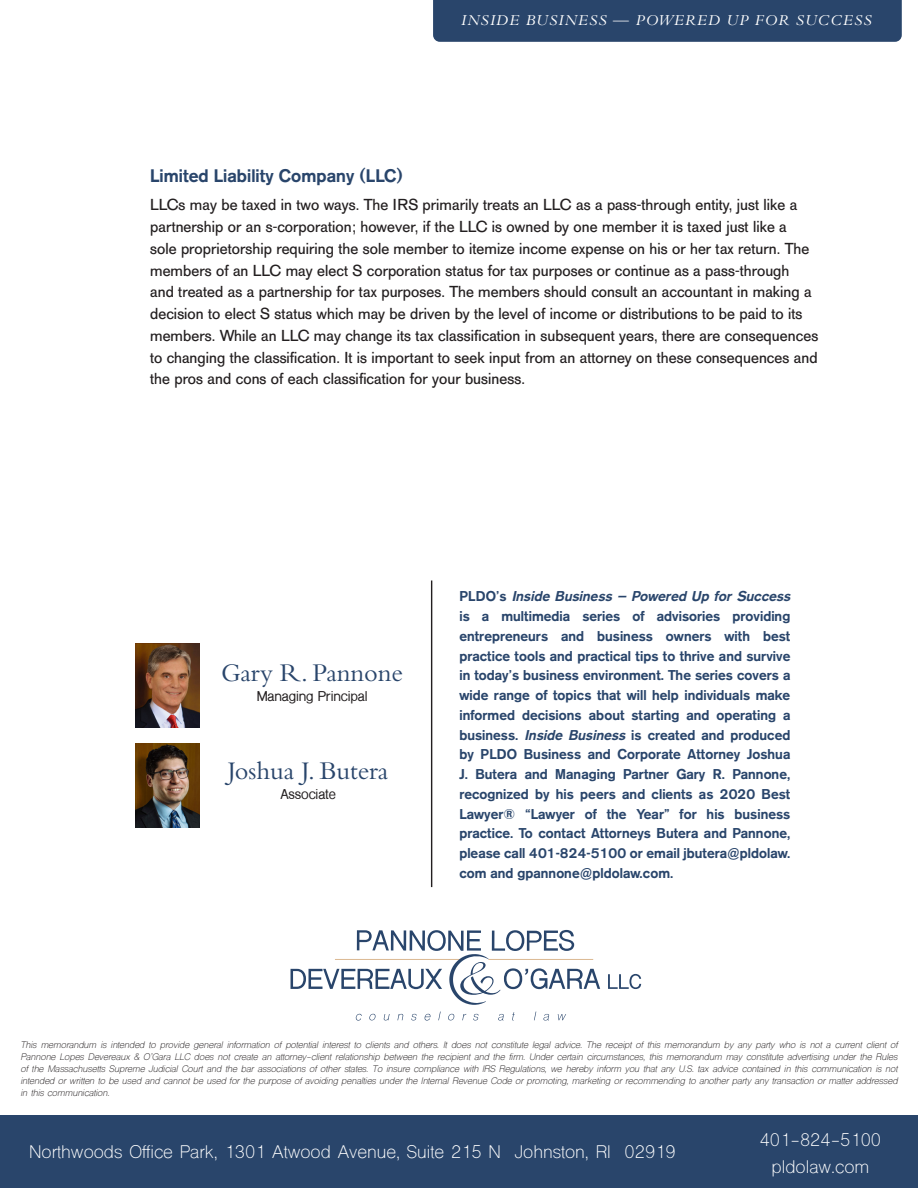
<style>
.page{position:relative;width:918px;height:1188px;background:#fff}
.page>*{position:absolute;margin:0;border:0;box-sizing:border-box;transform-origin:0 0}
.t1{font:26.4px "Bembo";letter-spacing:-.005em;color:#29456b}
.t2{font:500 18px "AG Old Face";letter-spacing:.005em;color:#29456b}
.t3{font:17.25px "Shree Dev 0714";color:#fff}
.t4{font:15.75px/21.8px "AG Old Face";letter-spacing:.005em;color:#231f20}
.t5{font:italic 15.75px "Bembo";letter-spacing:.07em;color:#fff}
.t6{font:500 14.1px/19.8px "AG Old Face";letter-spacing:.005em;color:#29456b}
.t7{font:700 13.2px "Shree Dev 0714";letter-spacing:-.01em;color:#231f20}
.t8{font:italic 9px/12px "Shree Dev 0714";letter-spacing:-.01em;color:#231f20;text-align:justify}
.s1{font-style:italic}
</style>
<div class="page">
<svg style="left:608px;top:974px;width:33px;height:15px"></svg>
<svg style="left:356px;top:1014px;width:6px;height:7px"></svg>
<svg style="left:369px;top:1014px;width:7px;height:6px"></svg>
<svg style="left:384px;top:1014px;width:6px;height:6px"></svg>
<svg style="left:397px;top:1014px;width:6px;height:6px"></svg>
<svg style="left:411px;top:1014px;width:6px;height:6px"></svg>
<svg style="left:424px;top:1014px;width:7px;height:7px"></svg>
<svg style="left:438px;top:1012px;width:3px;height:8px"></svg>
<svg style="left:448px;top:1014px;width:6px;height:6px"></svg>
<svg style="left:462px;top:1014px;width:4px;height:6px"></svg>
<svg style="left:473px;top:1014px;width:6px;height:6px"></svg>
<svg style="left:498px;top:1014px;width:6px;height:7px"></svg>
<svg style="left:512px;top:1012px;width:3px;height:9px"></svg>
<svg style="left:543px;top:1014px;width:6px;height:7px"></svg>
<svg style="left:558px;top:1014px;width:8px;height:6px"></svg>
<svg style="left:291px;top:930px;width:309px;height:75px"></svg>
<div style="left:0;top:1116px;width:918px;height:72px;background:#29456b"></div>
<img style="left:135px;top:643px;width:65px;height:84px">
<img style="left:135px;top:744px;width:65px;height:84px">
<div style="left:433px;top:0;width:469px;height:42px;background:#29456b"></div>
<hr style="left:431px;top:580px;width:1px;height:307px;background:#231f20">
<p class="t5" style="left:461px;top:11px;width:412px">INSIDE BUSINESS — POWERED UP FOR SUCCESS</p>
<p class="t2" style="left:150px;top:165px;width:254px">Limited Liability Company (LLC)</p>
<p class="t4" style="left:150px;top:194px;width:670px">LLCs may be taxed in two ways. The IRS primarily treats an LLC as a pass-through entity, just like a partnership or an s-corporation; however, if the LLC is owned by one member it is taxed just like a<br>sole proprietorship requiring the sole member to itemize income expense on his or her tax return. The members of an LLC may elect S corporation status for tax purposes or continue as a pass-through<br>and treated as a partnership for tax purposes. The members should consult an accountant in making a decision to elect S status which may be driven by the level of income or distributions to be paid to its members. While an LLC may change its tax classification in subsequent years, there are consequences to changing the classification. It is important to seek input from an attorney on these consequences and the pros and cons of each classification for your business.</p>
<p class="t1" style="left:221px;top:657px;width:184px">Gary R. Pannone</p>
<p class="t7" style="left:257px;top:688px;width:112px">Managing Principal</p>
<p class="t1" style="left:228px;top:756px;width:162px">Joshua J. Butera</p>
<p class="t7" style="left:280px;top:787px;width:57px">Associate</p>
<p class="t6" style="left:459px;top:587px;width:336px">P L D O ’ s <span class="s1">Inside Business – Powered Up for Success </span>is a multimedia series of advisories providing entrepreneurs and business owners with best practice tools and practical tips to thrive and survive in today’s business environment. The series covers a wide range of topics that will help individuals make informed decisions about starting and operating a business. <span class="s1">Inside Business</span> is created and produced by PLDO Business and Corporate Attorney Joshua J. Butera and Managing Partner Gary R. Pannone, recognized by his peers and clients as 2020 Best Lawyer® “Lawyer of the Year” for his business practice. To contact Attorneys Butera and Pannone, please call 401-824-5100 or email jbutera@pldolaw. com and gpannone@pldolaw.com.</p>
<p class="t8" style="left:21px;top:1040px;width:879px">This memorandum is intended to provide general information of potential interest to clients and others. It does not constitute legal advice. The receipt of this memorandum by any party who is not a current client of Pannone Lopes Devereaux &amp; O’Gara LLC does not create an attorney-client relationship between the recipient and the firm. Under certain circumstances, this memorandum may constitute advertising under the Rules of the Massachusetts Supreme Judicial Court and the bar associations of other states. To insure compliance with IRS Regulations, we hereby inform you that any U.S. tax advice contained in this communication is not intended or written to be used and cannot be used for the purpose of avoiding penalties under the Internal Revenue Code or promoting, marketing or recommending to another party any transaction or matter addressed in this communication.</p>
<p class="t3" style="left:29px;top:1141px;width:648px">Northwoods Office Park, 1301 Atwood Avenue, Suite 215 N Johnston, RI 02919</p>
<p class="t3" style="left:760px;top:1130px;width:123px">401-824-5100</p>
<p class="t3" style="left:772px;top:1157px;width:99px">pldolaw.com</p>
</div>
